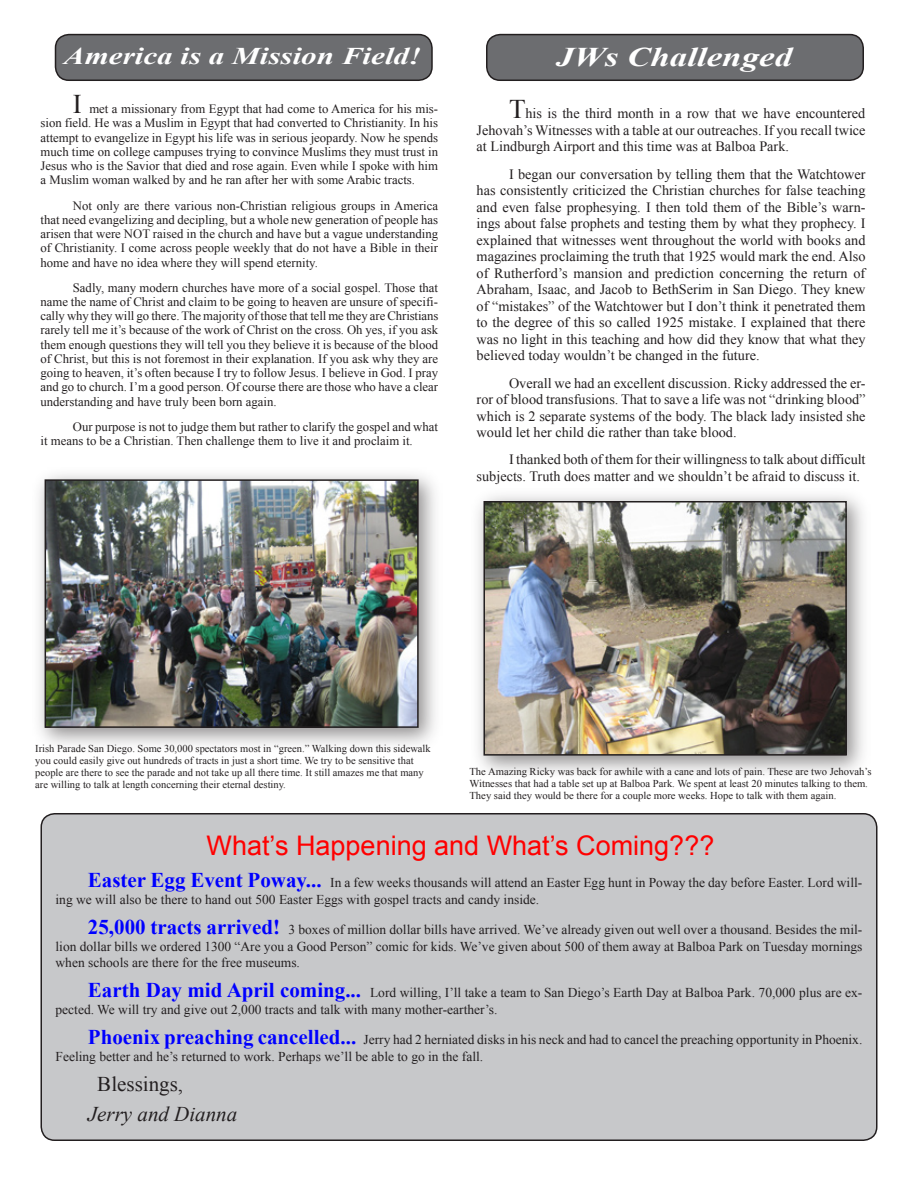
<style>
.page{position:relative;width:918px;height:1188px;background:#fff}
.page>*{position:absolute;margin:0;border:0;box-sizing:border-box;transform-origin:0 0}
.t1{font:27px "Arial";color:#f00}
.t2{font:italic 700 27px "Times New Roman";color:#fff;scale:1.29 1}
.t3{font:italic 700 24px "Times New Roman";color:#fff;scale:1.29 1}
.BodyTextChallenge{font:italic 21px "Times New Roman";color:#231f20}
.BodyTextChallenge-2{font:21px "Times New Roman";color:#231f20}
.BodyTextChallenge-3{font:14.25px/16.5px "Times New Roman";color:#231f20;text-align:justify}
.BodyTextChallenge-4{font:13.5px/16.5px "Times New Roman";color:#231f20}
.BodyTextChallenge-5{font:12.75px/14.2px "Times New Roman";color:#231f20;text-align:justify}
.t4{font:10.5px/12px "Times New Roman";color:#231f20}
.s1{font-size:27px}
.s2{font-weight:700;font-size:21px;color:#00f}
</style>
<div class="page">
<div style="left:56px;top:35px;width:376px;height:45px;background:#6c6d70;border-radius:14px"></div>
<div style="left:55px;top:34px;width:378px;height:47px;border:2px solid #231f20;border-radius:14px"></div>
<div style="left:41px;top:814px;width:836px;height:326px;background:#c7c8ca;border-radius:14px"></div>
<div style="left:40px;top:813px;width:838px;height:328px;border:2px solid #231f20;border-radius:14px"></div>
<div style="left:487px;top:35px;width:376px;height:45px;background:#6c6d70;border-radius:14px"></div>
<div style="left:486px;top:34px;width:378px;height:47px;border:2px solid #231f20;border-radius:14px"></div>
<div style="left:471px;top:489px;width:400px;height:291px;background:#231f20;opacity:.51"></div>
<img style="left:486px;top:504px;width:358px;height:249px">
<div style="left:483px;top:501px;width:364px;height:255px;border:2px solid #231f20"></div>
<div style="left:32px;top:467px;width:411px;height:285px;background:#231f20;opacity:.51"></div>
<img style="left:48px;top:482px;width:368px;height:243px">
<div style="left:45px;top:479px;width:374px;height:249px;border:2px solid #231f20"></div>
<p class="t3" style="left:64px;top:39px;width:278px">America is a Mission Field!</p>
<p class="BodyTextChallenge-5" style="left:40px;top:102px;width:399px;text-indent:32px"><span class="s1">I</span> met a missionary from Egypt that had come to America for his mis&shy;sion field. He was a Muslim in Egypt that had converted to Christianity. In his attempt to evangelize in Egypt his life was in serious jeopardy. Now he spends much time on college campuses trying to convince Muslims they must trust in Jesus who is the Savior that died and rose again. Even while I spoke with him a Muslim woman walked by and he ran after her with some Arabic tracts.</p>
<p class="BodyTextChallenge-5" style="left:40px;top:198px;width:399px;text-indent:32px">Not only are there various non-Christian religious groups in America that need evangelizing and decipling, but a whole new generation of people has arisen that were NOT raised in the church and have but a vague understanding of Christianity. I come across people weekly that do not have a Bible in their home and have no idea where they will spend eternity.</p>
<p class="BodyTextChallenge-5" style="left:40px;top:280px;width:399px;text-indent:32px">Sadly, many modern churches have more of a social gospel. Those that name the name of Christ and claim to be going to heaven are unsure of specifi&shy;cally why they will go there. The majority of those that tell me they are Christians rarely tell me it’s because of the work of Christ on the cross. Oh yes, if you ask them enough questions they will tell you they believe it is because of the blood of Christ, but this is not foremost in their explanation. If you ask why they are going to heaven, it’s often because I try to follow Jesus. I believe in God. I pray and go to church. I’m a good person. Of course there are those who have a clear understanding and have truly been born again.</p>
<p class="BodyTextChallenge-5" style="left:40px;top:419px;width:399px;text-indent:32px">Our purpose is not to judge them but rather to clarify the gospel and what it means to be a Christian. Then challenge them to live it and proclaim it.</p>
<p class="t2" style="left:556px;top:38px;width:184px">JWs Challenged</p>
<p class="BodyTextChallenge-3" style="left:477px;top:105px;width:390px;text-indent:32px"><span class="s1">T</span>his is the third month in a row that we have encountered Jehovah’s Witnesses with a table at our outreaches. If you recall twice at Lindburgh Airport and this time was at Balboa Park.</p>
<p class="BodyTextChallenge-3" style="left:477px;top:166px;width:390px;text-indent:32px">I began our conversation by telling them that the Watchtower has consistently criticized the Christian churches for false teaching and even false prophesying. I then told them of the Bible’s warn&shy;ings about false prophets and testing them by what they prophecy. I explained that witnesses went throughout the world with books and magazines proclaiming the truth that 1925 would mark the end. Also of Rutherford’s mansion and prediction concerning the return of Abraham, Isaac, and Jacob to BethSerim in San Diego. They knew of “mistakes” of the Watchtower but I don’t think it penetrated them to the degree of this so called 1925 mistake. I explained that there was no light in this teaching and how did they know that what they believed today wouldn’t be changed in the future.</p>
<p class="BodyTextChallenge-3" style="left:477px;top:374px;width:390px;text-indent:32px">Overall we had an excellent discussion. Ricky addressed the er&shy;ror of blood transfusions. That to save a life was not “drinking blood” which is 2 separate systems of the body. The black lady insisted she would let her child die rather than take blood.</p>
<p class="BodyTextChallenge-3" style="left:477px;top:451px;width:390px;text-indent:32px">I thanked both of them for their willingness to talk about difficult subjects. Truth does matter and we shouldn’t be afraid to discuss it.</p>
<p class="t4" style="left:35px;top:742px;width:397px">Irish Parade San Diego. Some 30,000 spectators most in “green.” Walking down this sidewalk you could easily give out hundreds of tracts in just a short time. We try to be sensitive that people are there to see the parade and not take up all there time. It still amazes me that many are willing to talk at length concerning their eternal destiny.</p>
<p class="t4" style="left:470px;top:766px;width:404px">The Amazing Ricky was back for awhile with a cane and lots of pain. These are two Jehovah’s<br>Witnesses that had a table set up at Balboa Park. We spent at least 20 minutes talking to them.<br>They said they would be there for a couple more weeks. Hope to talk with them again.</p>
<p class="t1" style="left:207px;top:828px;width:509px">What’s Happening and What’s Coming???</p>
<p class="BodyTextChallenge-4" style="left:56px;top:874px;width:808px;text-indent:32px"><span class="s2">Easter Egg Event Poway...</span> In a few weeks thousands will attend an Easter Egg hunt in Poway the day before Easter. Lord will&shy;ing we will also be there to hand out 500 Easter Eggs with gospel tracts and candy inside.</p>
<p class="BodyTextChallenge-4" style="left:56px;top:921px;width:808px;text-align:justify;text-indent:32px"><span class="s2">25,000 tracts arrived!</span> 3 boxes of million dollar bills have arrived. We’ve already given out well over a thousand. Besides the mil&shy;lion dollar bills we ordered 1300 “Are you a Good Person” comic for kids. We’ve given about 500 of them away at Balboa Park on Tuesday mornings when schools are there for the free museums.</p>
<p class="BodyTextChallenge-4" style="left:56px;top:984px;width:808px;text-indent:32px"><span class="s2">Earth Day mid April coming...</span> Lord willing, I’ll take a team to San Diego’s Earth Day at Balboa Park. 70,000 plus are ex&shy;pected. We will try and give out 2,000 tracts and talk with many mother-earther’s.</p>
<p class="BodyTextChallenge-4" style="left:56px;top:1031px;width:808px;text-indent:32px"><span class="s2">Phoenix preaching cancelled...</span> Jerry had 2 herniated disks in his neck and had to cancel the preaching opportunity in Phoenix.<br>Feeling better and he’s returned to work. Perhaps we’ll be able to go in the fall.</p>
<p class="BodyTextChallenge-2" style="left:97px;top:1070px;width:87px">Blessings,</p>
<p class="BodyTextChallenge" style="left:88px;top:1100px;width:151px">Jerry and Dianna</p>
</div>
